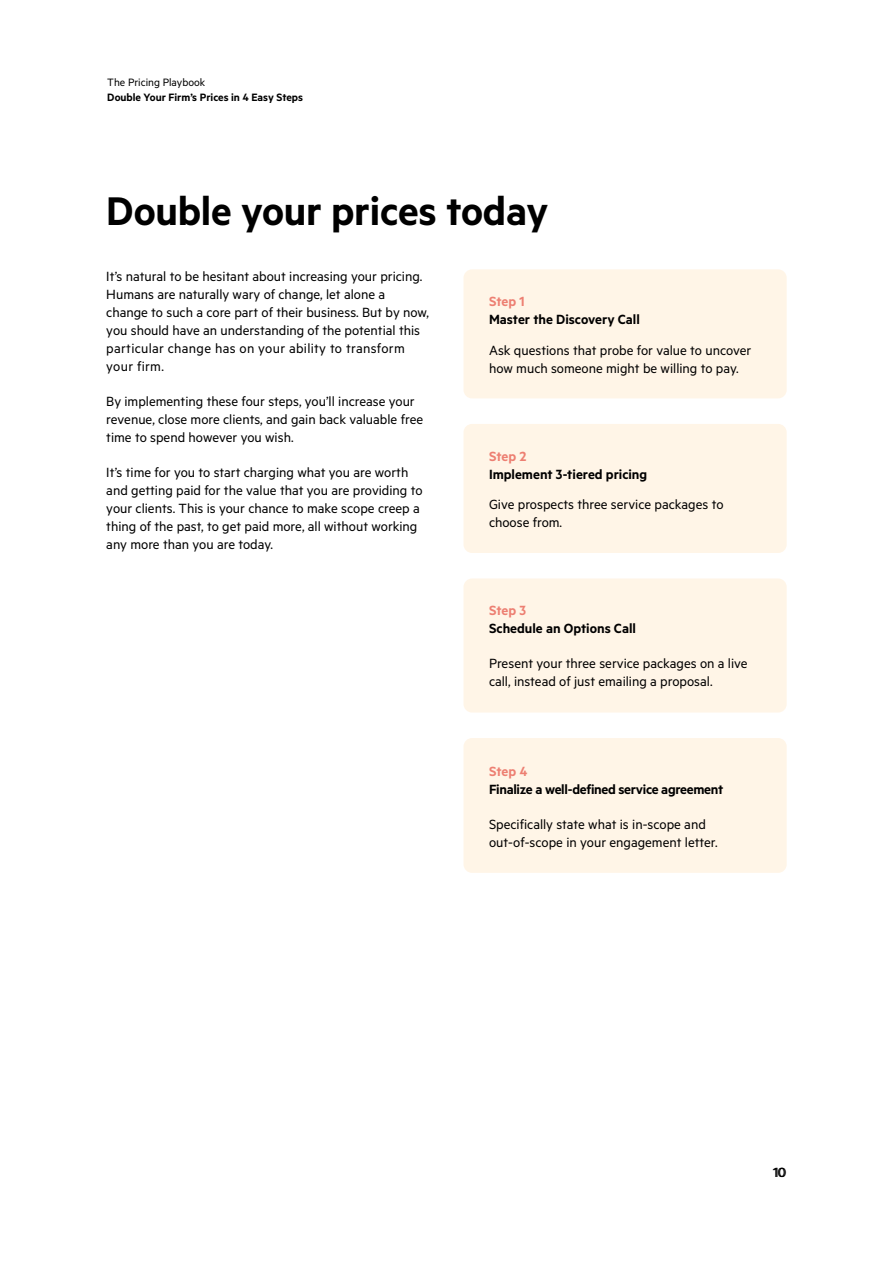
<style>
.page{position:relative;width:893px;height:1263px;background:#fff}
.page>*{position:absolute;margin:0;border:0;box-sizing:border-box;transform-origin:0 0}
.t1{font:600 45px "Metric";letter-spacing:-.005em;color:#000}
.t2{font:15px/18px "Metric";color:#000}
.t3{font:600 15px "Metric";color:#000}
.t4{font:600 15px "Metric";letter-spacing:-.02em;color:#000}
.t5{font:600 15px "Metric";letter-spacing:-.005em;color:#ed7f72}
.t6{font:600 12px "Metric";color:#000}
.t7{font:12px "Metric";color:#000}
</style>
<div class="page">
<div style="left:463px;top:578px;width:324px;height:134px;background:#fff5e7;border-radius:9px"></div>
<div style="left:463px;top:269px;width:324px;height:129px;background:#fff5e7;border-radius:9px"></div>
<div style="left:463px;top:424px;width:324px;height:129px;background:#fff5e7;border-radius:9px"></div>
<div style="left:463px;top:738px;width:324px;height:135px;background:#fff5e7;border-radius:9px"></div>
<p class="t7" style="left:107px;top:75px;width:99px">The Pricing Playbook</p>
<p class="t6" style="left:107px;top:90px;width:197px">Double Your Firm’s Prices in 4 Easy Steps</p>
<h1 class="t1" style="left:106px;top:184px;width:444px">Double your prices today</h1>
<p class="t2" style="left:106px;top:266px;width:324px">It’s natural to be hesitant about increasing your pricing.<br>Humans are naturally wary of change, let alone a change to such a core part of their business. But by now, you should have an understanding of the potential this particular change has on your ability to transform your firm.</p>
<p class="t2" style="left:106px;top:391px;width:318px">By implementing these four steps, you’ll increase your revenue, close more clients, and gain back valuable free time to spend however you wish.</p>
<p class="t2" style="left:106px;top:462px;width:318px">It’s time for you to start charging what you are worth and getting paid for the value that you are providing to your clients. This is your chance to make scope creep a thing of the past, to get paid more, all without working any more than you are today.</p>
<p class="t5" style="left:489px;top:293px;width:37px">Step 1</p>
<p class="t3" style="left:489px;top:311px;width:152px">Master the Discovery Call</p>
<p class="t2" style="left:489px;top:341px;width:264px">Ask questions that probe for value to uncover how much someone might be willing to pay.</p>
<p class="t5" style="left:489px;top:447px;width:39px">Step 2</p>
<p class="t3" style="left:489px;top:465px;width:160px">Implement 3-tiered pricing</p>
<p class="t2" style="left:489px;top:495px;width:236px">Give prospects three service packages to choose from.</p>
<p class="t5" style="left:489px;top:602px;width:39px">Step 3</p>
<p class="t3" style="left:489px;top:620px;width:148px">Schedule an Options Call</p>
<p class="t2" style="left:489px;top:654px;width:260px">Present your three service packages on a live call, instead of just emailing a proposal.</p>
<p class="t5" style="left:489px;top:763px;width:40px">Step 4</p>
<p class="t4" style="left:489px;top:781px;width:236px">Finalize a well-defined service agreement</p>
<p class="t2" style="left:489px;top:815px;width:230px">Specifically state what is in-scope and out-of-scope in your engagement letter.</p>
<p class="t2" style="left:774px;top:1162px;width:15px">10</p>
</div>
